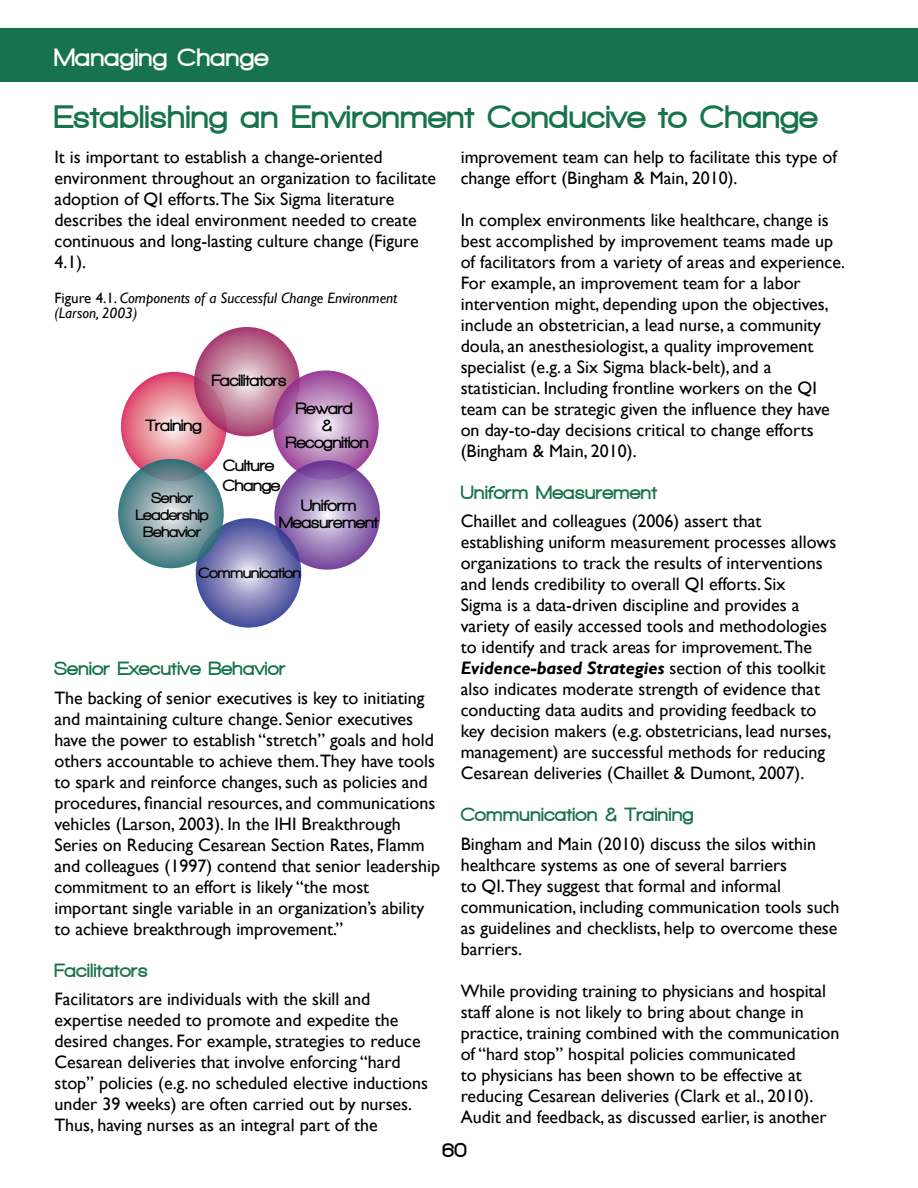
<style>
.page{position:relative;width:918px;height:1188px;background:#fff}
.page>*{position:absolute;margin:0;border:0;box-sizing:border-box;transform-origin:0 0}
.t1{font:900 33px "Walkway";letter-spacing:.03em;color:#17734b}
.t2{font:900 25.5px "Walkway";letter-spacing:.03em;color:#fff}
.t3{font:900 21px "Walkway";color:#000}
.t4{font:900 19.5px "Walkway";letter-spacing:.03em;color:#17734b}
.t5{font:18px/21px "Gill Sans";color:#000}
.t6{font:900 16.8px/16.8px "Walkway";color:#000;text-align:center}
.t7{font:900 15.45px/16.8px "Walkway";color:#000;text-align:center}
.t8{font:italic 15px/15px "Gill Sans";color:#000}
.s1{font-style:normal}
.s2{font-weight:700;font-style:italic}
</style>
<div class="page">
<div style="left:0;top:28px;width:918px;height:54px;background:#17734b"></div>
<svg style="left:118px;top:327px;width:262px;height:301px"></svg>
<h2 class="t2" style="left:54px;top:44px;width:216px">Managing Change</h2>
<h1 class="t1" style="left:54px;top:99px;width:765px">Establishing an Environment Conducive to Change</h1>
<p class="t5" style="left:54px;top:147px;width:383px">It is important to establish a change-oriented environment throughout an organization to facilitate adoption of QI efforts.The Six Sigma literature describes the ideal environment needed to create continuous and long-lasting culture change (Figure 4.1).</p>
<p class="t8" style="left:54px;top:291px;width:345px"><span class="s1">Figure 4.1.</span> Components of a Successful Change Environment (Larson, 2003)</p>
<p class="t6" style="left:146px;top:417px;width:57px">Training</p>
<p class="t6" style="left:212px;top:372px;width:76px">Facilitators</p>
<p class="t6" style="left:286px;top:400px;width:84px">Reward<br>&amp;<br>Recognition</p>
<p class="t6" style="left:223px;top:455px;width:59px;line-height:20.2px;text-align:left">Culture<br>Change</p>
<p class="t7" style="left:136px;top:489px;width:74px">Senior<br>Leadership<br>Behavior</p>
<p class="t6" style="left:279px;top:497px;width:101px">Uniform<br>Measurement</p>
<p class="t7" style="left:198px;top:564px;width:104px">Communication</p>
<p class="t4" style="left:54px;top:658px;width:232px">Senior Executive Behavior</p>
<p class="t5" style="left:54px;top:688px;width:387px">The backing of senior executives is key to initiating and maintaining culture change. Senior executives have the power to establish “stretch” goals and hold others accountable to achieve them.They have tools to spark and reinforce changes, such as policies and procedures, financial resources, and communications vehicles (Larson, 2003). In the IHI Breakthrough Series on Reducing Cesarean Section Rates, Flamm and colleagues (1997) contend that senior leadership commitment to an effort is likely “the most important single variable in an organization’s ability to achieve breakthrough improvement.”</p>
<p class="t4" style="left:54px;top:960px;width:95px">Facilitators</p>
<p class="t5" style="left:54px;top:989px;width:375px">Facilitators are individuals with the skill and expertise needed to promote and expedite the desired changes. For example, strategies to reduce Cesarean deliveries that involve enforcing “hard stop” policies (e.g. no scheduled elective inductions under 39 weeks) are often carried out by nurses.<br>Thus, having nurses as an integral part of the</p>
<p class="t5" style="left:461px;top:147px;width:378px">improvement team can help to facilitate this type of change effort (Bingham &amp; Main, 2010).</p>
<p class="t5" style="left:461px;top:210px;width:386px">In complex environments like healthcare, change is best accomplished by improvement teams made up of facilitators from a variety of areas and experience.<br>For example, an improvement team for a labor intervention might, depending upon the objectives, include an obstetrician, a lead nurse, a community doula, an anesthesiologist, a quality improvement specialist (e.g. a Six Sigma black-belt), and a statistician. Including frontline workers on the QI team can be strategic given the influence they have on day-to-day decisions critical to change efforts (Bingham &amp; Main, 2010).</p>
<p class="t4" style="left:461px;top:482px;width:198px">Uniform Measurement</p>
<p class="t5" style="left:461px;top:511px;width:377px">Chaillet and colleagues (2006) assert that establishing uniform measurement processes allows organizations to track the results of interventions and lends credibility to overall QI efforts. Six<br>Sigma is a data-driven discipline and provides a variety of easily accessed tools and methodologies to identify and track areas for improvement.The <span class="s2">Evidence-based Strategies</span> section of this toolkit also indicates moderate strength of evidence that conducting data audits and providing feedback to key decision makers (e.g. obstetricians, lead nurses, management) are successful methods for reducing Cesarean deliveries (Chaillet &amp; Dumont, 2007).</p>
<p class="t4" style="left:461px;top:804px;width:234px">Communication &amp; Training</p>
<p class="t5" style="left:461px;top:834px;width:380px">Bingham and Main (2010) discuss the silos within healthcare systems as one of several barriers<br>to QI.They suggest that formal and informal communication, including communication tools such as guidelines and checklists, help to overcome these barriers.</p>
<p class="t5" style="left:461px;top:981px;width:380px">While providing training to physicians and hospital staff alone is not likely to bring about change in practice, training combined with the communication of “hard stop” hospital policies communicated<br>to physicians has been shown to be effective at reducing Cesarean deliveries (Clark et al., 2010).<br>Audit and feedback, as discussed earlier, is another</p>
<p class="t3" style="left:442px;top:1138px;width:26px">60</p>
</div>
